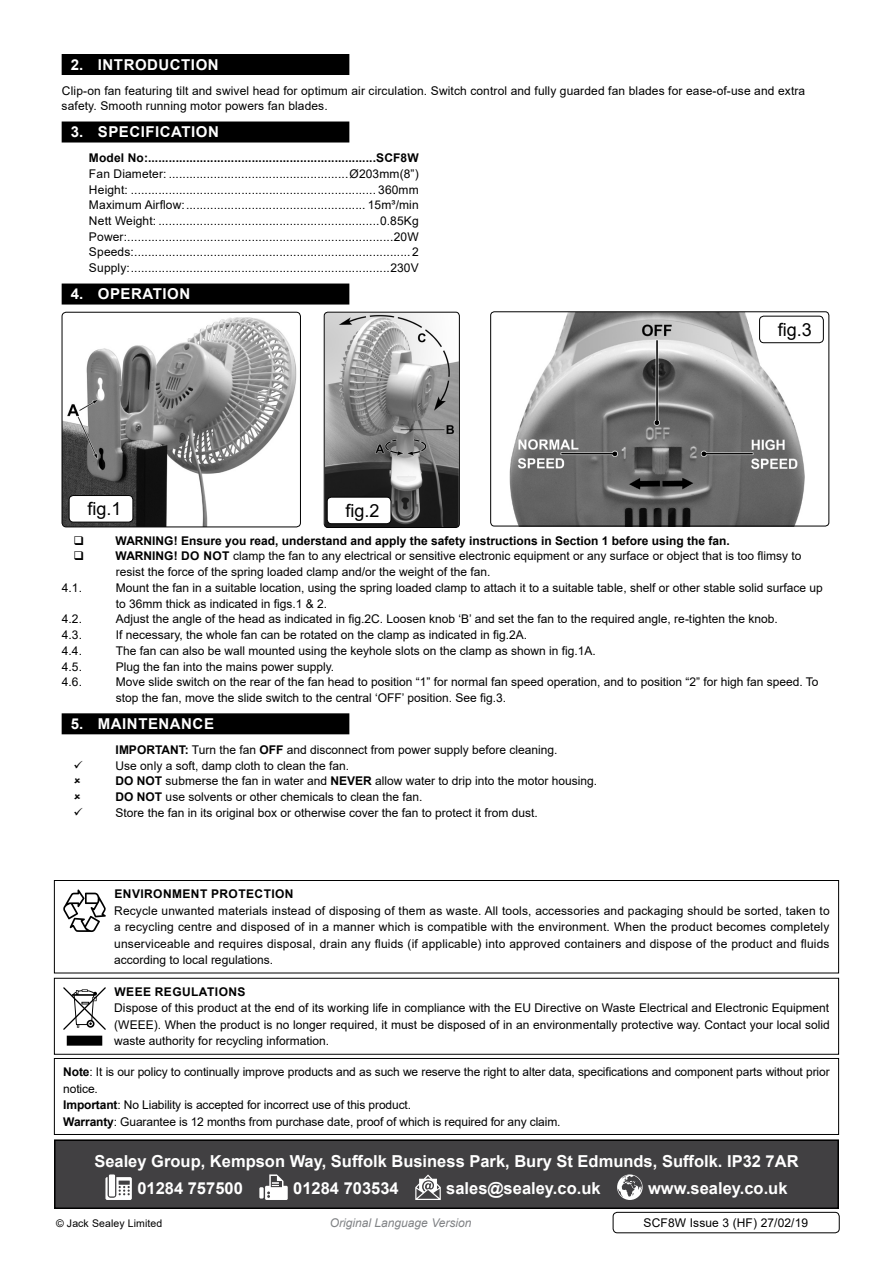
<style>
.page{position:relative;width:893px;height:1263px;background:#fff}
.page>*{position:absolute;margin:0;border:0;box-sizing:border-box;transform-origin:0 0}
.t1{font:18px "Arial";color:#000}
.t2{font:700 16.5px/26.7px "Arial";color:#fff}
.t3{font:700 15px "Arial";letter-spacing:.035em;color:#fff}
.t4{font:12px/15.8px "Arial";color:#000}
.t5{font:700 12px/15.8px "Arial";color:#000}
.t6{font:italic 12px "Arial";color:#808285}
.t7{font:10.5px "Arial";letter-spacing:.01em;color:#000}
.s1{font-weight:700}
</style>
<div class="page">
<div style="left:62px;top:54px;width:287px;height:21px;background:#000"></div>
<div style="left:62px;top:122px;width:287px;height:21px;background:#000"></div>
<div style="left:62px;top:284px;width:287px;height:21px;background:#000"></div>
<div style="left:62px;top:713px;width:287px;height:21px;background:#000"></div>
<img style="left:62px;top:313px;width:238px;height:214px">
<div style="left:62px;top:312px;width:239px;height:215px;border:1px solid #000;border-radius:4px"></div>
<img style="left:326px;top:314px;width:132px;height:212px">
<div style="left:324px;top:312px;width:136px;height:216px;border:1px solid #000;border-radius:4px"></div>
<img style="left:509px;top:313px;width:305px;height:211px">
<div style="left:490px;top:311px;width:339px;height:215px;border:1px solid #000;border-radius:4px"></div>
<div style="left:69px;top:495px;width:64px;height:27px;background:#fff;border-radius:4px"></div>
<div style="left:69px;top:495px;width:64px;height:27px;border:1px solid #000;border-radius:4px"></div>
<div style="left:327px;top:497px;width:64px;height:27px;background:#fff;border-radius:4px"></div>
<div style="left:327px;top:497px;width:64px;height:27px;border:1px solid #000;border-radius:4px"></div>
<div style="left:759px;top:316px;width:65px;height:27px;border:1px solid #000;border-radius:4px"></div>
<div style="left:613px;top:1212px;width:227px;height:21px;border:1px solid #000;border-radius:4px"></div>
<div style="left:55px;top:1140px;width:783px;height:68px;background:#414042"></div>
<svg style="left:105px;top:1177px;width:27px;height:23px"></svg>
<div style="left:109px;top:1174px;width:6px;height:22px;background:#fff"></div>
<div style="left:259px;top:1187px;width:5px;height:11px;background:#fff"></div>
<svg style="left:265px;top:1174px;width:23px;height:26px"></svg>
<svg style="left:415px;top:1174px;width:26px;height:26px"></svg>
<svg style="left:617px;top:1174px;width:26px;height:26px"></svg>
<div style="left:54px;top:1139px;width:785px;height:70px;border:2px solid #000"></div>
<div style="left:54px;top:880px;width:785px;height:93px;border:1px solid #000"></div>
<svg style="left:63px;top:889px;width:43px;height:43px"></svg>
<div style="left:54px;top:978px;width:785px;height:77px;border:1px solid #000"></div>
<div style="left:68px;top:1036px;width:34px;height:9px;background:#000"></div>
<div style="left:67px;top:1036px;width:35px;height:10px;border:2px solid #000"></div>
<svg style="left:63px;top:987px;width:43px;height:43px"></svg>
<div style="left:54px;top:1058px;width:785px;height:77px;border:1px solid #000"></div>
<p class="t3" style="left:71px;top:54px;width:44px">2. Introduction</p>
<p class="t4" style="left:62px;top:82px;width:745px">Clip-on fan featuring tilt and swivel head for optimum air circulation. Switch control and fully guarded fan blades for ease-of-use and extra safety. Smooth running motor powers fan blades.</p>
<p class="t3" style="left:71px;top:121px;width:48px">3. Speci</p>
<p class="t3" style="left:146px;top:121px;width:46px">fication</p>
<p class="t5" style="left:89px;top:150px;width:331px">Model No:..................................................................SCF8W</p>
<p class="t4" style="left:89px;top:166px;width:331px;text-align:justify">Fan Diameter: ....................................................Ø203mm(8”)<br>Height: ....................................................................... 360mm Maximum Airflow:.................................................... 15m³/min Nett Weight: ................................................................0.85Kg Power:.............................................................................20W Speeds:................................................................................2<br>Supply:...........................................................................230V</p>
<p class="t3" style="left:71px;top:283px;width:51px">4. Oper</p>
<p class="t3" style="left:143px;top:283px;width:21px">ation</p>
<h1 class="t1" style="left:88px;top:496px;width:36px">fig.1</h1>
<h1 class="t1" style="left:346px;top:498px;width:36px">fig.2</h1>
<h1 class="t1" style="left:778px;top:317px;width:36px">fig.3</h1>
<p class="t5" style="left:116px;top:533px;width:616px">WARNING! Ensure you read, understand and apply the safety instructions in Section 1 before using the fan.<br>WARNING! Do not</p>
<p class="t4" style="left:116px;top:548px;width:687px;text-indent:117px">clamp the fan to any electrical or sensitive electronic equipment or any surface or object that is too flimsy to resist the force of the spring loaded clamp and/or the weight of the fan.</p>
<p class="t4" style="left:62px;top:580px;width:22px">4.1.</p>
<p class="t4" style="left:116px;top:580px;width:709px">Mount the fan in a suitable location, using the spring loaded clamp to attach it to a suitable table, shelf or other stable solid surface up to 36mm thick as indicated in figs.1 &amp; 2.</p>
<p class="t4" style="left:62px;top:611px;width:22px">4.2.</p>
<p class="t4" style="left:116px;top:611px;width:663px">Adjust the angle of the head as indicated in fig.2C. Loosen knob ‘B’ and set the fan to the required angle, re-tighten the knob.</p>
<p class="t4" style="left:62px;top:627px;width:22px">4.3.</p>
<p class="t4" style="left:116px;top:627px;width:413px">If necessary, the whole fan can be rotated on the clamp as indicated in fig.2A.</p>
<p class="t4" style="left:62px;top:643px;width:22px">4.4.</p>
<p class="t4" style="left:116px;top:643px;width:482px">The fan can also be wall mounted using the keyhole slots on the clamp as shown in fig.1A.</p>
<p class="t4" style="left:62px;top:658px;width:22px">4.5.</p>
<p class="t4" style="left:116px;top:658px;width:220px">Plug the fan into the mains power supply.</p>
<p class="t4" style="left:62px;top:674px;width:22px">4.6.</p>
<p class="t4" style="left:116px;top:674px;width:704px">Move slide switch on the rear of the fan head to position “1” for normal fan speed operation, and to position “2” for high fan speed. To stop the fan, move the slide switch to the central ‘OFF’ position. See fig.3.</p>
<p class="t3" style="left:71px;top:713px;width:62px">5. Mainten</p>
<p class="t3" style="left:170px;top:713px;width:23px">ance</p>
<p class="t4" style="left:116px;top:742px;width:483px"><span class="s1">IMPORTANT:</span> Turn the fan <span class="s1">OFF</span> and disconnect from power supply before cleaning.<br>Use only a soft, damp cloth to clean the fan.<br><span class="s1">DO NOT</span> submerse the fan in water and <span class="s1">NEVER</span> allow water to drip into the motor housing.<br><span class="s1">DO NOT</span> use solvents or other chemicals to clean the fan.<br>Store the fan in its original box or otherwise cover the fan to protect it from dust.</p>
<p class="t5" style="left:114px;top:886px;width:18px">Environment</p>
<p class="t5" style="left:211px;top:886px;width:18px">Protection</p>
<p class="t4" style="left:114px;top:902px;width:717px;line-height:16.5px;text-align:justify">Recycle unwanted materials instead of disposing of them as waste. All tools, accessories and packaging should be sorted, taken to a recycling centre and disposed of in a manner which is compatible with the environment. When the product becomes completely unserviceable and requires disposal, drain any fluids (if applicable) into approved containers and dispose of the product and fluids according to local regulations.</p>
<p class="t5" style="left:114px;top:984px;width:21px">Weee</p>
<p class="t5" style="left:155px;top:984px;width:19px">Regul</p>
<p class="t5" style="left:199px;top:984px;width:17px">ations</p>
<p class="t4" style="left:114px;top:1000px;width:717px;line-height:16.5px;text-align:justify">Dispose of this product at the end of its working life in compliance with the EU Directive on Waste Electrical and Electronic Equipment (WEEE). When the product is no longer required, it must be disposed of in an environmentally protective way. Contact your local solid waste authority for recycling information.</p>
<p class="t4" style="left:63px;top:1063px;width:768px;line-height:16.5px"><span class="s1">Note</span>: It is our policy to continually improve products and as such we reserve the right to alter data, specifications and component parts without prior notice.<br><span class="s1">Important</span>: No Liability is accepted for incorrect use of this product.<br><span class="s1">Warranty</span>: Guarantee is 12 months from purchase date, proof of which is required for any claim.</p>
<h2 class="t2" style="left:137px;top:1148px;width:663px;text-indent:-43px">Sealey Group, Kempson Way, Suffolk Business Park, Bury St Edmunds, Suffolk. IP32 7AR<br>01284 757500</h2>
<h2 class="t2" style="left:293px;top:1174px;width:107px">01284 703534</h2>
<h2 class="t2" style="left:446px;top:1174px;width:156px">sales@sealey.co.uk</h2>
<h2 class="t2" style="left:648px;top:1174px;width:141px">www.sealey.co.uk</h2>
<p class="t7" style="left:56px;top:1216px;width:108px">© Jack Sealey Limited</p>
<p class="t6" style="left:330px;top:1215px;width:143px">Original Language Version</p>
<p class="t4" style="left:643px;top:1215px;width:166px">SCF8W Issue 3 (HF) 27/02/19</p>
</div>
